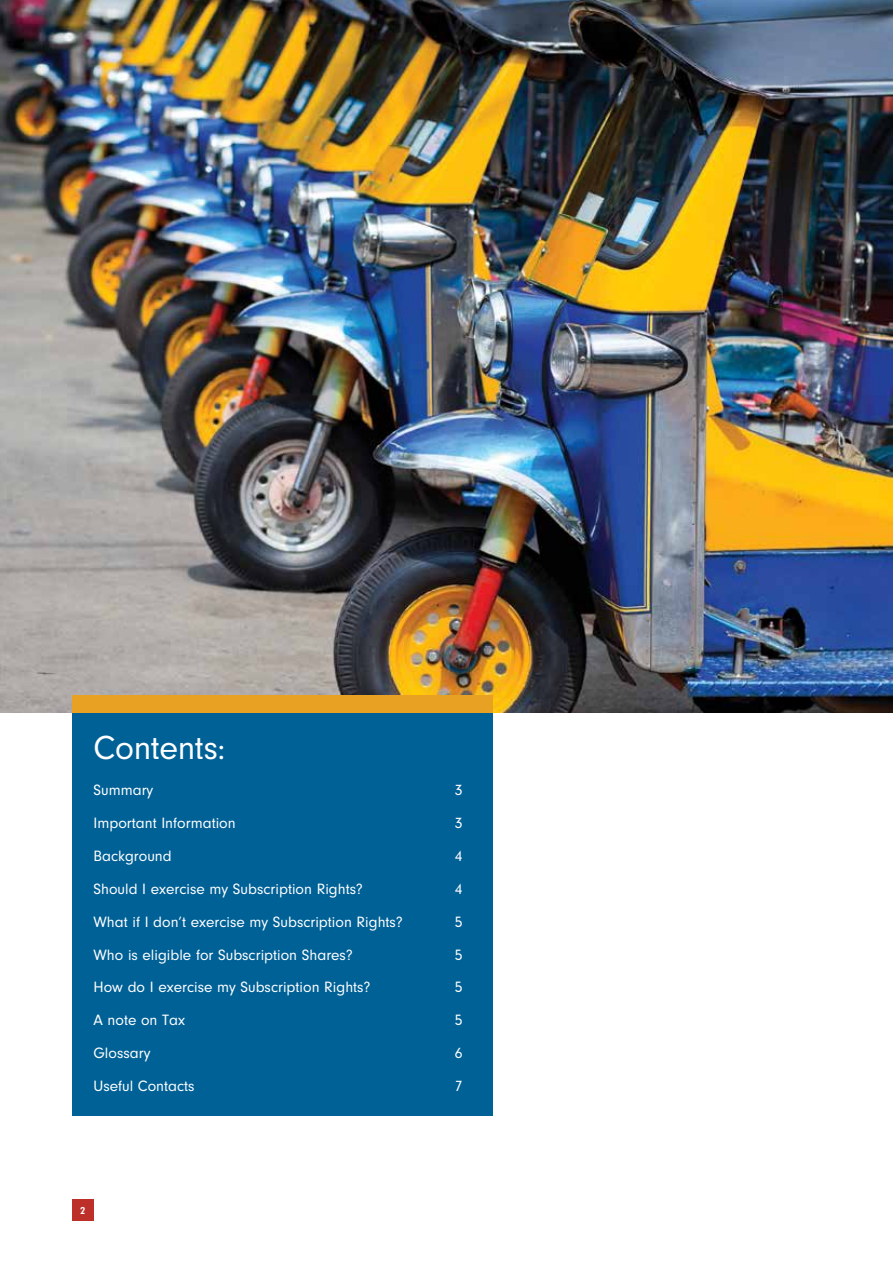
<style>
.page{position:relative;width:893px;height:1263px;background:#fff}
.page>*{position:absolute;margin:0;border:0;box-sizing:border-box;transform-origin:0 0}
.t1{font:34.5px "Neuzeit Gro";letter-spacing:-.01em;color:#fff}
.t2{font:15.6px "Neuzeit Gro";color:#fff}
.t3{font:700 10.5px "Neuzeit Gro";color:#fff}
</style>
<div class="page">
<img style="left:0;top:0;width:893px;height:712px">
<div style="left:72px;top:712px;width:421px;height:404px;background:#006197"></div>
<div style="left:72px;top:695px;width:421px;height:17px;background:#e8a123"></div>
<div style="left:72px;top:1199px;width:22px;height:21px;background:#bd302a"></div>
<h1 class="t1" style="left:94px;top:729px;width:133px">Contents:</h1>
<p class="t2" style="left:94px;top:782px;width:61px">Summary</p>
<p class="t2" style="left:455px;top:782px;width:9px">3</p>
<p class="t2" style="left:94px;top:815px;width:144px">Important Information</p>
<p class="t2" style="left:455px;top:815px;width:9px">3</p>
<p class="t2" style="left:94px;top:847px;width:80px">Background</p>
<p class="t2" style="left:455px;top:847px;width:9px">4</p>
<p class="t2" style="left:94px;top:880px;width:271px">Should I exercise my Subscription Rights?</p>
<p class="t2" style="left:455px;top:880px;width:9px">4</p>
<p class="t2" style="left:94px;top:913px;width:311px">What if I don’t exercise my Subscription Rights?</p>
<p class="t2" style="left:455px;top:913px;width:9px">5</p>
<p class="t2" style="left:94px;top:946px;width:261px">Who is eligible for Subscription Shares?</p>
<p class="t2" style="left:455px;top:946px;width:9px">5</p>
<p class="t2" style="left:94px;top:979px;width:278px">How do I exercise my Subscription Rights?</p>
<p class="t2" style="left:455px;top:979px;width:9px">5</p>
<p class="t2" style="left:94px;top:1011px;width:93px">A note on Tax</p>
<p class="t2" style="left:455px;top:1011px;width:9px">5</p>
<p class="t2" style="left:94px;top:1044px;width:58px">Glossary</p>
<p class="t2" style="left:455px;top:1044px;width:9px">6</p>
<p class="t2" style="left:94px;top:1077px;width:103px">Useful Contacts</p>
<p class="t2" style="left:455px;top:1077px;width:9px">7</p>
<p class="t3" style="left:80px;top:1204px;width:7px">2</p>
</div>
